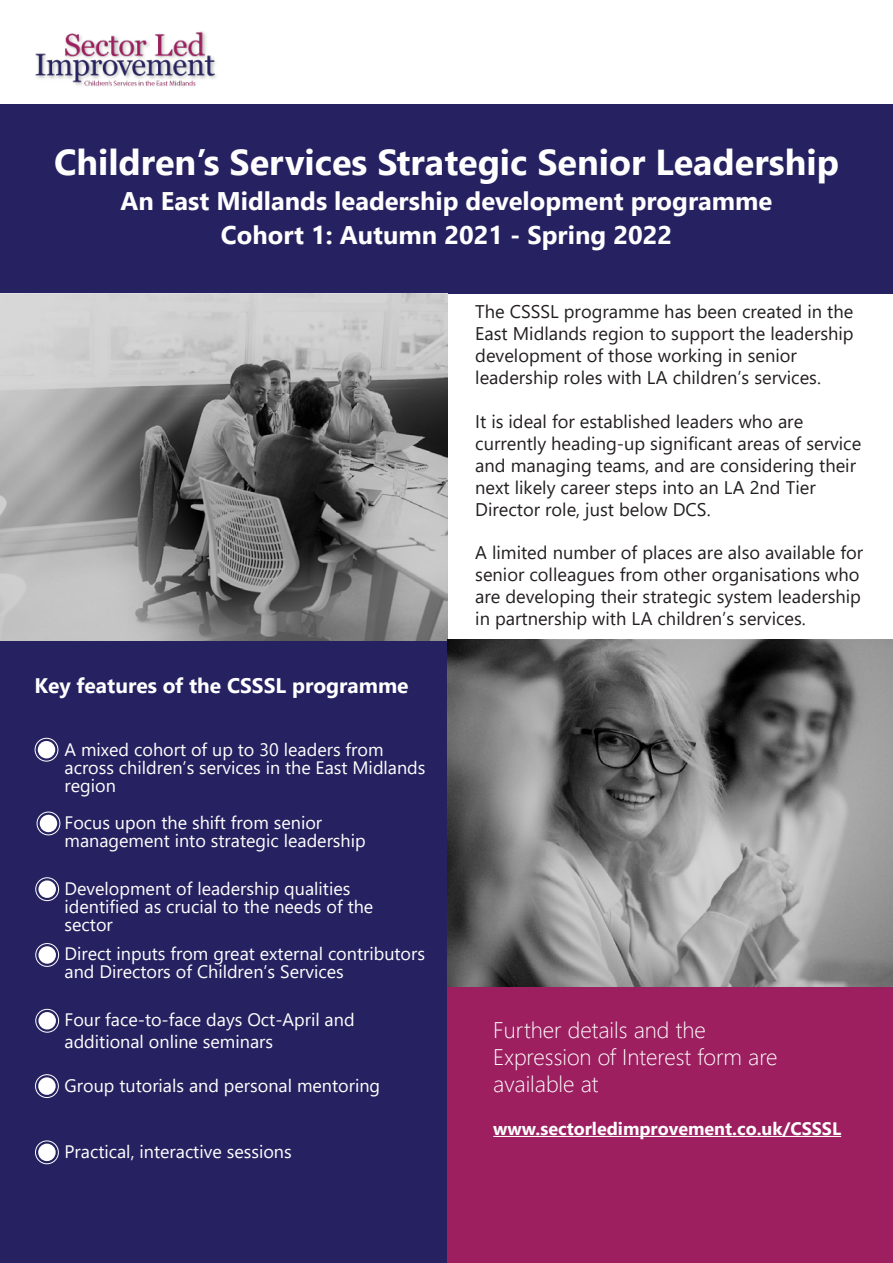
<style>
.page{position:relative;width:893px;height:1263px;background:#fff}
.page>*{position:absolute;margin:0;border:0;box-sizing:border-box;transform-origin:0 0}
.t1{font:700 36px "Segoe UI";color:#fff}
.t2{font:700 25.5px "Segoe UI";color:#fff}
.t3{font:300 22.5px/27px "Segoe UI";color:#fff}
.t4{font:700 21px "Segoe UI";color:#fff}
.t5{font:18.3px/21.9px "Segoe UI";color:#231f20}
.t6{font:18px/18px "Segoe UI";color:#fff}
.t7{font:700 18px "Segoe UI";color:#fff}
</style>
<div class="page">
<div style="left:0;top:637px;width:448px;height:626px;background:#262261"></div>
<div style="left:447px;top:899px;width:446px;height:364px;background:#9d1f60"></div>
<div style="left:0;top:104px;width:893px;height:189px;background:#262261"></div>
<img style="left:35px;top:31px;width:181px;height:56px">
<hr style="left:493px;top:1136px;width:348px;height:1px;background:#fff">
<div style="left:38px;top:741px;width:17px;height:17px;background:#fff;border-radius:50%"></div>
<div style="left:35px;top:738px;width:23px;height:24px;border:1px solid #fff;border-radius:50%"></div>
<div style="left:40px;top:815px;width:17px;height:17px;background:#fff;border-radius:50%"></div>
<div style="left:37px;top:811px;width:23px;height:24px;border:1px solid #fff;border-radius:50%"></div>
<div style="left:38px;top:880px;width:18px;height:18px;background:#fff;border-radius:50%"></div>
<div style="left:35px;top:877px;width:24px;height:24px;border:1px solid #fff;border-radius:50%"></div>
<div style="left:38px;top:946px;width:18px;height:18px;background:#fff;border-radius:50%"></div>
<div style="left:35px;top:943px;width:24px;height:24px;border:1px solid #fff;border-radius:50%"></div>
<div style="left:38px;top:1012px;width:18px;height:17px;background:#fff;border-radius:50%"></div>
<div style="left:35px;top:1009px;width:24px;height:24px;border:1px solid #fff;border-radius:50%"></div>
<div style="left:38px;top:1143px;width:18px;height:18px;background:#fff;border-radius:50%"></div>
<div style="left:35px;top:1140px;width:24px;height:24px;border:1px solid #fff;border-radius:50%"></div>
<div style="left:38px;top:1077px;width:18px;height:18px;background:#fff;border-radius:50%"></div>
<div style="left:35px;top:1074px;width:24px;height:24px;border:1px solid #fff;border-radius:50%"></div>
<img style="left:0;top:293px;width:448px;height:347px">
<img style="left:448px;top:640px;width:445px;height:346px">
<p class="t1" style="left:54px;top:128px;width:786px">Children’s Services Strategic Senior Leadership</p>
<p class="t2" style="left:121px;top:176px;width:653px">An East Midlands leadership development programme</p>
<p class="t2" style="left:221px;top:211px;width:452px">Cohort 1: Autumn 2021 - Spring 2022</p>
<p class="t4" style="left:35px;top:665px;width:376px">Key features of the CSSSL programme</p>
<p class="t6" style="left:65px;top:739px;width:362px">A mixed cohort of up to 30 leaders from across children’s services in the East Midlands region</p>
<p class="t6" style="left:65px;top:812px;width:303px">Focus upon the shift from senior management into strategic leadership</p>
<p class="t6" style="left:65px;top:878px;width:310px">Development of leadership qualities identified as crucial to the needs of the sector</p>
<p class="t6" style="left:65px;top:943px;width:362px">Direct inputs from great external contributors and Directors of Children’s Services</p>
<p class="t6" style="left:65px;top:1007px;width:292px;line-height:21.6px">Four face-to-face days Oct-April and additional online seminars</p>
<p class="t6" style="left:65px;top:1075px;width:317px">Group tutorials and personal mentoring</p>
<p class="t6" style="left:65px;top:1141px;width:229px">Practical, interactive sessions</p>
<p class="t5" style="left:475px;top:299px;width:380px">The CSSSL programme has been created in the East Midlands region to support the leadership development of those working in senior leadership roles with LA children’s services.</p>
<p class="t5" style="left:475px;top:409px;width:388px">It is ideal for established leaders who are currently heading-up significant areas of service and managing teams, and are considering their next likely career steps into an LA 2nd Tier Director role, just below DCS.</p>
<p class="t5" style="left:475px;top:540px;width:390px">A limited number of places are also available for senior colleagues from other organisations who are developing their strategic system leadership in partnership with LA children’s services.</p>
<p class="t3" style="left:493px;top:1014px;width:214px">Further details and the</p>
<p class="t3" style="left:493px;top:1041px;width:286px">Expression of Interest form are available at</p>
<p class="t7" style="left:493px;top:1111px;width:349px">www.sectorledimprovement.co.uk/CSSSL</p>
</div>
